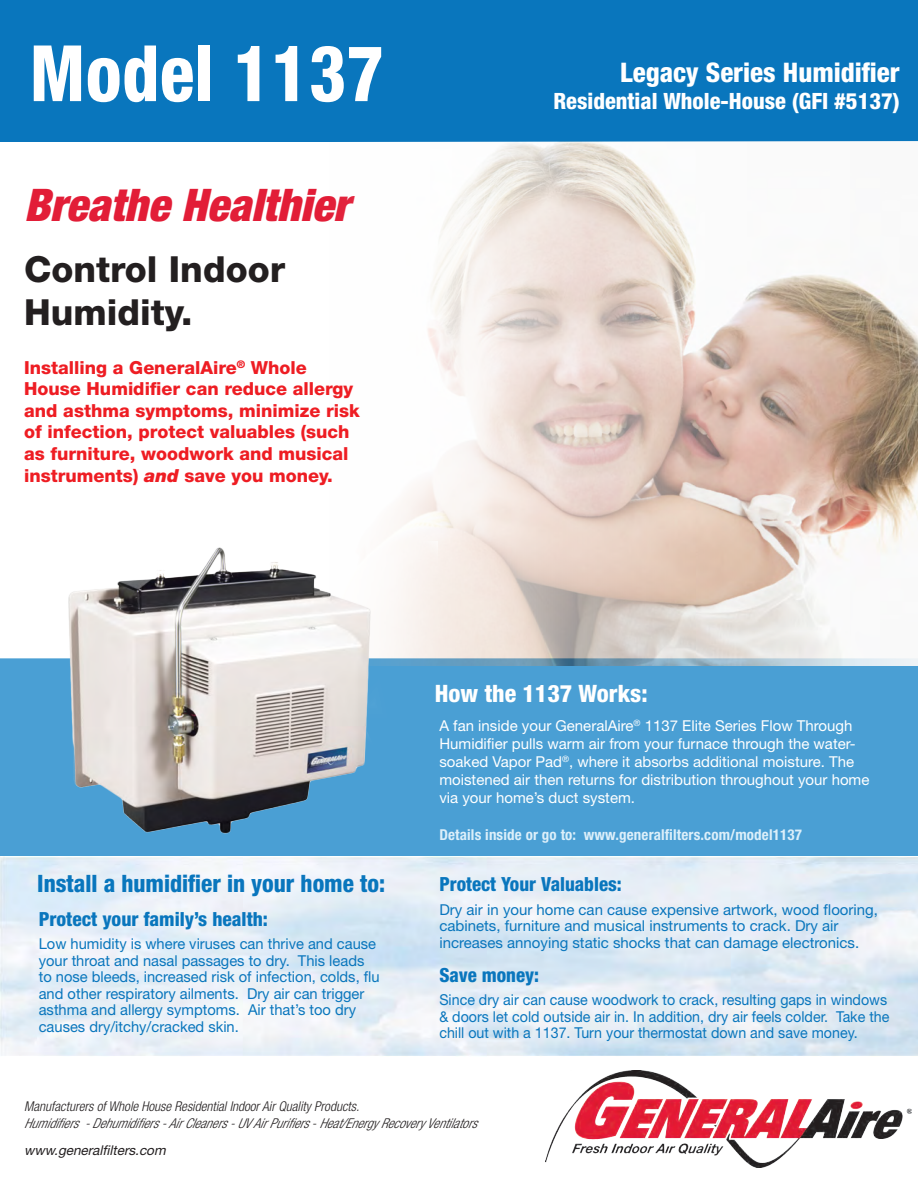
<style>
.page{position:relative;width:918px;height:1188px;background:#fff}
.page>*{position:absolute;margin:0;border:0;box-sizing:border-box;transform-origin:0 0}
.t1{font:800 condensed 77.85px "Helvetica Neue LT Std";letter-spacing:.01em;color:#fff;scale:.92 1}
.t2{font:italic 900 condensed 45px "Helvetica Neue LT Std";color:#e21d37}
.t3{font:800 36px "Helvetica Neue LT Std";color:#231f20}
.t4{font:800 condensed 27px "Helvetica Neue LT Std";color:#fff}
.t5{font:800 condensed 24px "Helvetica Neue LT Std";color:#0976bd}
.t6{font:800 condensed 24px "Helvetica Neue LT Std";color:#fff}
.t7{font:800 condensed 22.5px "Helvetica Neue LT Std";color:#fff}
.t8{font:800 condensed 19.5px "Helvetica Neue LT Std";color:#0976bd}
.t9{font:800 18px/21.6px "Helvetica Neue LT Std";color:#ee1d23}
.t10{font:15px/16.5px "Helvetica Neue LT Std";color:#0976bd}
.t11{font:15px/18px "Helvetica Neue LT Std";color:#fff}
.t12{font:15px/16.5px "Helvetica Neue LT Std";color:#0976bd;scale:.95 1}
.t13{font:700 condensed 15px "Helvetica Neue LT Std";letter-spacing:.01em;color:#dceffa}
.t14{font:italic 300 condensed 13.5px "Helvetica Neue LT Std";color:#231f20}
.t15{font:italic 300 condensed 13.5px "Helvetica Neue LT Std";color:#231f20}
.t16{font:italic 13.5px "Helvetica Neue LT Std";color:#231f20}
.s1{font-weight:900;font-style:italic}
</style>
<div class="page">
<img style="left:545px;top:1071px;width:367px;height:97px">
<div style="left:0;top:666px;width:918px;height:190px;background:#4a9fd4"></div>
<div style="left:0;top:0;width:918px;height:142px;background:#0976bd"></div>
<img style="left:394px;top:142px;width:524px;height:524px">
<img style="left:0;top:542px;width:437px;height:299px">
<p class="t1" style="left:30px;top:25px;width:386px">Model 1137</p>
<p class="t2" style="left:24px;top:178px;width:326px">Breathe Healthier</p>
<p class="t3" style="left:24px;top:247px;width:262px">Control Indoor</p>
<p class="t3" style="left:24px;top:291px;width:170px">Humidity.</p>
<p class="t9" style="left:24px;top:356px;width:337px">Installing a GeneralAire<sup>®</sup> Whole House Humidifier can reduce allergy and asthma symptoms, minimize risk of infection, protect valuables (such as furniture, woodwork and musical instruments) <span class="s1">and</span> save you money.</p>
<p class="t4" style="left:620px;top:56px;width:281px">Legacy Series Humidifier</p>
<p class="t7" style="left:553px;top:87px;width:348px">Residential Whole-House (GFI #5137)</p>
<p class="t5" style="left:37px;top:868px;width:349px">Install a humidifier in your home to:</p>
<p class="t8" style="left:39px;top:907px;width:231px">Protect your family’s health:</p>
<p class="t10" style="left:39px;top:935px;width:342px">Low humidity is where viruses can thrive and cause your throat and nasal passages to dry. This leads to nose bleeds, increased risk of infection, colds, flu and other respiratory ailments. Dry air can trigger asthma and allergy symptoms. Air that’s too dry causes dry/itchy/cracked skin.</p>
<p class="t6" style="left:435px;top:678px;width:214px">How the 1137 Works:</p>
<p class="t11" style="left:439px;top:717px;width:432px">A fan inside your GeneralAire<sup>®</sup> 1137 Elite Series Flow Through Humidifier pulls warm air from your furnace through the water&shy;soaked Vapor Pad<sup>®</sup>, where it absorbs additional moisture. The moistened air then returns for distribution throughout your home via your home’s duct system.</p>
<p class="t13" style="left:439px;top:826px;width:364px">Details inside or go to: www.generalfilters.com/model1137</p>
<p class="t8" style="left:439px;top:872px;width:184px">Protect Your Valuables:</p>
<p class="t10" style="left:439px;top:901px;width:440px">Dry air in your home can cause expensive artwork, wood flooring, cabinets, furniture and musical instruments to crack. Dry air increases annoying static shocks that can damage electronics.</p>
<p class="t8" style="left:439px;top:963px;width:101px">Save money:</p>
<p class="t12" style="left:439px;top:991px;width:475px">Since dry air can cause woodwork to crack, resulting gaps in windows &amp; doors let cold outside air in. In addition, dry air feels colder. Take the chill out with a 1137. Turn your thermostat down and save money.</p>
<p class="t15" style="left:24px;top:1099px;width:340px">ManufacturersofWholeHouseResidentialIndoorAirQualityProducts.</p>
<p class="t14" style="left:24px;top:1115px;width:457px">Humidifiers -Dehumidifiers-Air Cleaners-UV Air Purifiers- Heat/Energy Recovery Ventilators</p>
<p class="t16" style="left:24px;top:1142px;width:146px">www.generalfilters.com</p>
</div>
